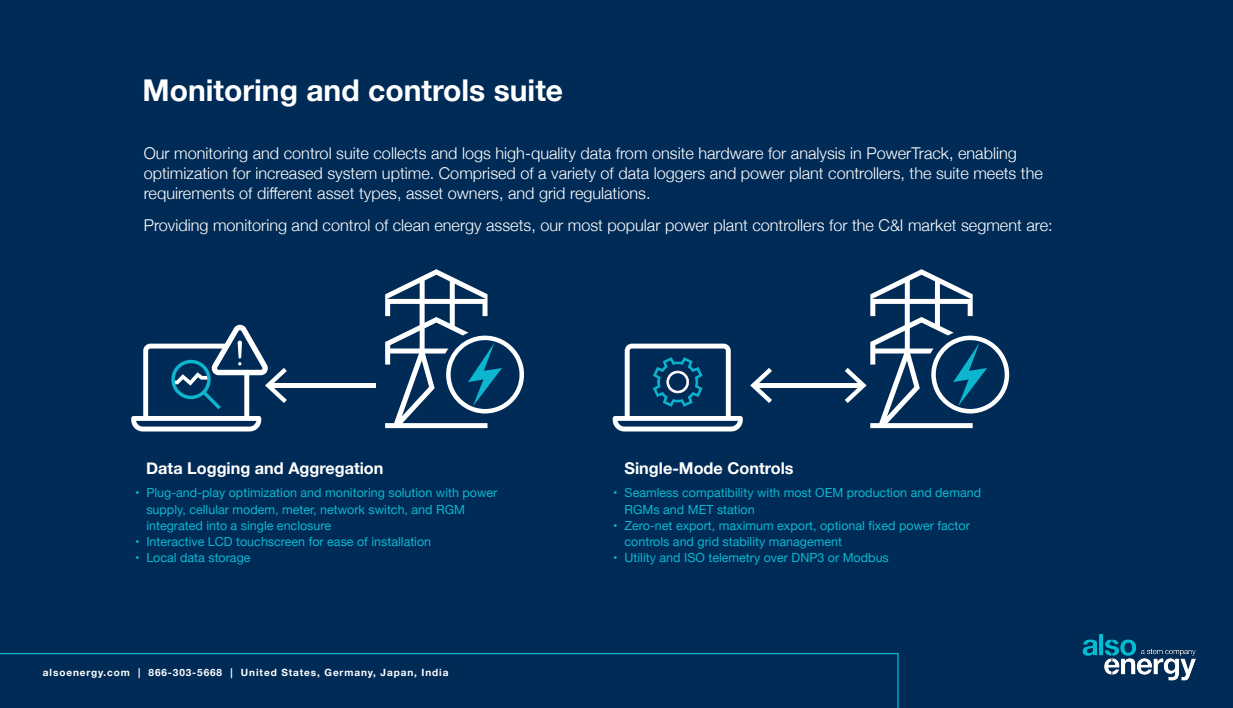
<style>
.page{position:relative;width:1233px;height:708px;background:#fff}
.page>*{position:absolute;margin:0;border:0;box-sizing:border-box;transform-origin:0 0}
.t1{font:700 30px "Helvetica Neue";color:#fff}
.Body_Text{font:300 16.25px/20px "Helvetica Neue";color:#fff}
.t2{font:700 16.25px "Helvetica Neue";color:#fff}
.t3{font:12.5px/16.2px "Helvetica Neue";color:#0db6cf}
.t4{font:700 10px "Helvetica Neue";letter-spacing:.09em;color:#fff}
</style>
<div class="page">
<div style="left:0;top:0;width:1232px;height:691px;background:#002b56"></div>
<svg style="left:385px;top:269px;width:139px;height:159px"></svg>
<hr style="left:270px;top:383px;width:105px;height:4px;background:#fff">
<svg style="left:131px;top:325px;width:156px;height:106px"></svg>
<hr style="left:754px;top:383px;width:106px;height:4px;background:#fff">
<svg style="left:750px;top:368px;width:22px;height:35px"></svg>
<svg style="left:844px;top:269px;width:165px;height:159px"></svg>
<svg style="left:612px;top:343px;width:130px;height:88px"></svg>
<div style="left:899px;top:691px;width:333px;height:16px;background:#002b56"></div>
<svg style="left:0;top:653px;width:898px;height:54px"></svg>
<img style="left:1082px;top:634px;width:114px;height:47px">
<p class="t1" style="left:142px;top:67px;width:422px">Monitoring and controls suite</p>
<p class="Body_Text" style="left:144px;top:142px;width:900px">Our monitoring and control suite collects and logs high-quality data from onsite hardware for analysis in PowerTrack, enabling optimization for increased system uptime. Comprised of a variety of data loggers and power plant controllers, the suite meets the requirements of different asset types, asset owners, and grid regulations.</p>
<p class="Body_Text" style="left:144px;top:214px;width:910px">Providing monitoring and control of clean energy assets, our most popular power plant controllers for the C&amp;I market segment are:</p>
<p class="t2" style="left:146px;top:455px;width:239px">Data Logging and Aggregation</p>
<p class="t2" style="left:624px;top:455px;width:171px">Single-Mode Controls</p>
<p class="t3" style="left:146px;top:485px;width:352px;text-indent:-11px">• Plug-and-play optimization and monitoring solution with power supply, cellular modem, meter, network switch, and RGM integrated into a single enclosure</p>
<p class="t3" style="left:135px;top:534px;width:298px">• Interactive LCD touchscreen for ease of installation</p>
<p class="t3" style="left:135px;top:550px;width:117px">• Local data storage</p>
<p class="t4" style="left:43px;top:664px;width:407px">alsoenergy.com | 866-303-5668 | United States, Germany, Japan, India</p>
<p class="t3" style="left:624px;top:485px;width:358px;text-indent:-11px">• Seamless compatibility with most OEM production and demand<br>RGMs and MET station</p>
<p class="t3" style="left:624px;top:518px;width:347px;text-indent:-11px">• Zero-net export, maximum export, optional fixed power factor controls and grid stability management</p>
<p class="t3" style="left:613px;top:550px;width:277px">• Utility and ISO telemetry over DNP3 or Modbus</p>
</div>
